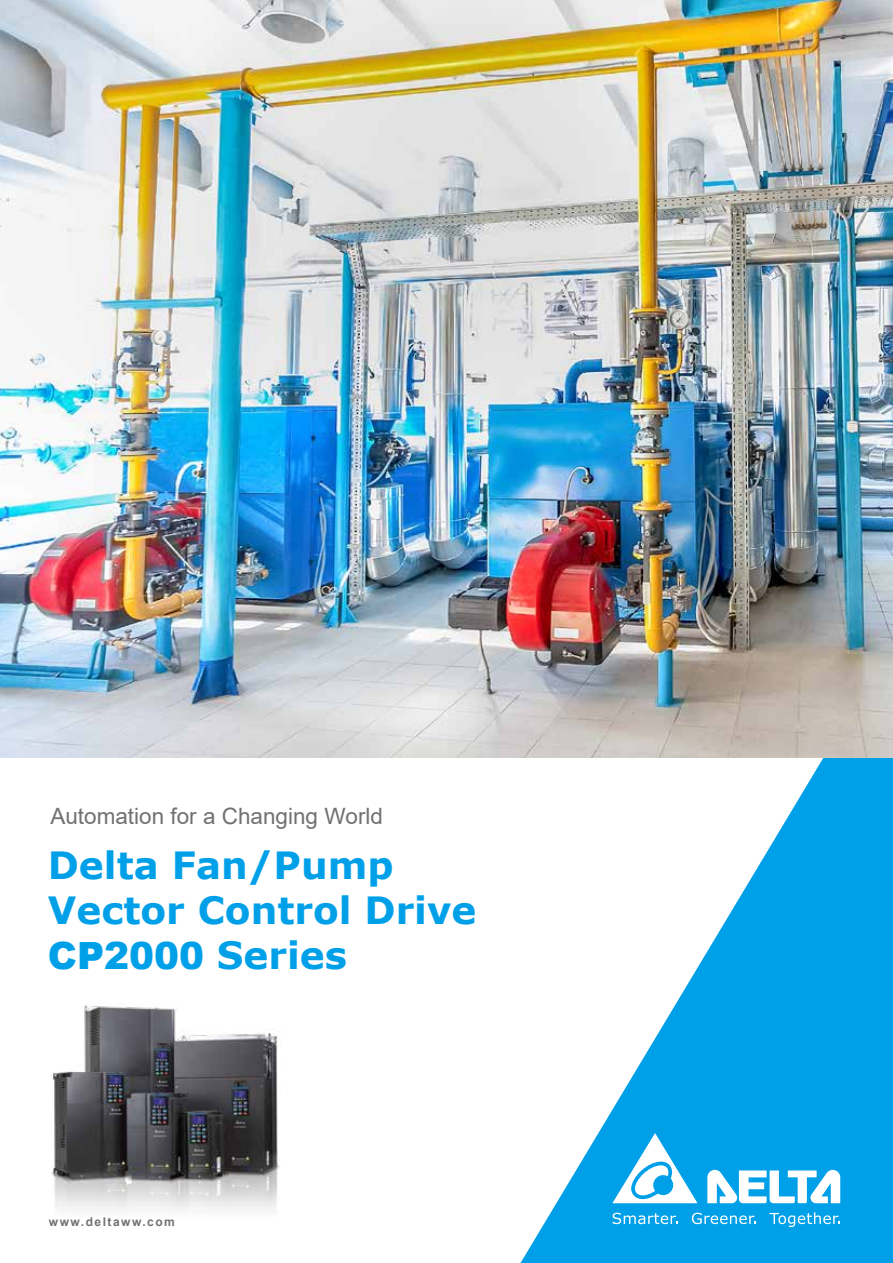
<style>
.page{position:relative;width:893px;height:1263px;background:#fff}
.page>*{position:absolute;margin:0;border:0;box-sizing:border-box;transform-origin:0 0}
.t1{font:700 37.5px/45px "Verdana";color:#00a0e9}
.t2{font:900 37.5px "Arial";color:#00a0e9}
.t3{font:22.5px "Arial";color:#727171}
.t4{font:700 12px "Arial";letter-spacing:.125em;color:#727171}
.s1{font-family:"Verdana";font-weight:700}
</style>
<div class="page">
<svg style="left:520px;top:758px;width:373px;height:505px;fill:#00a0e9"></svg>
<svg style="left:707px;top:1170px;width:133px;height:33px"></svg>
<svg style="left:612px;top:1133px;width:85px;height:70px"></svg>
<svg style="left:613px;top:1213px;width:64px;height:11px"></svg>
<svg style="left:692px;top:1213px;width:64px;height:11px"></svg>
<svg style="left:770px;top:1212px;width:70px;height:15px"></svg>
<img style="left:51px;top:1005px;width:230px;height:207px">
<img style="left:0;top:0;width:893px;height:758px">
<p class="t3" style="left:50px;top:801px;width:334px">Automation for a Changing World</p>
<p class="t1" style="left:48px;top:842px;width:430px">Delta Fan/Pump<br>Vector Control Drive</p>
<p class="t2" style="left:48px;top:928px;width:301px">CP2000 <span class="s1">Series</span></p>
<p class="t4" style="left:49px;top:1213px;width:127px">www.deltaww.com</p>
</div>
